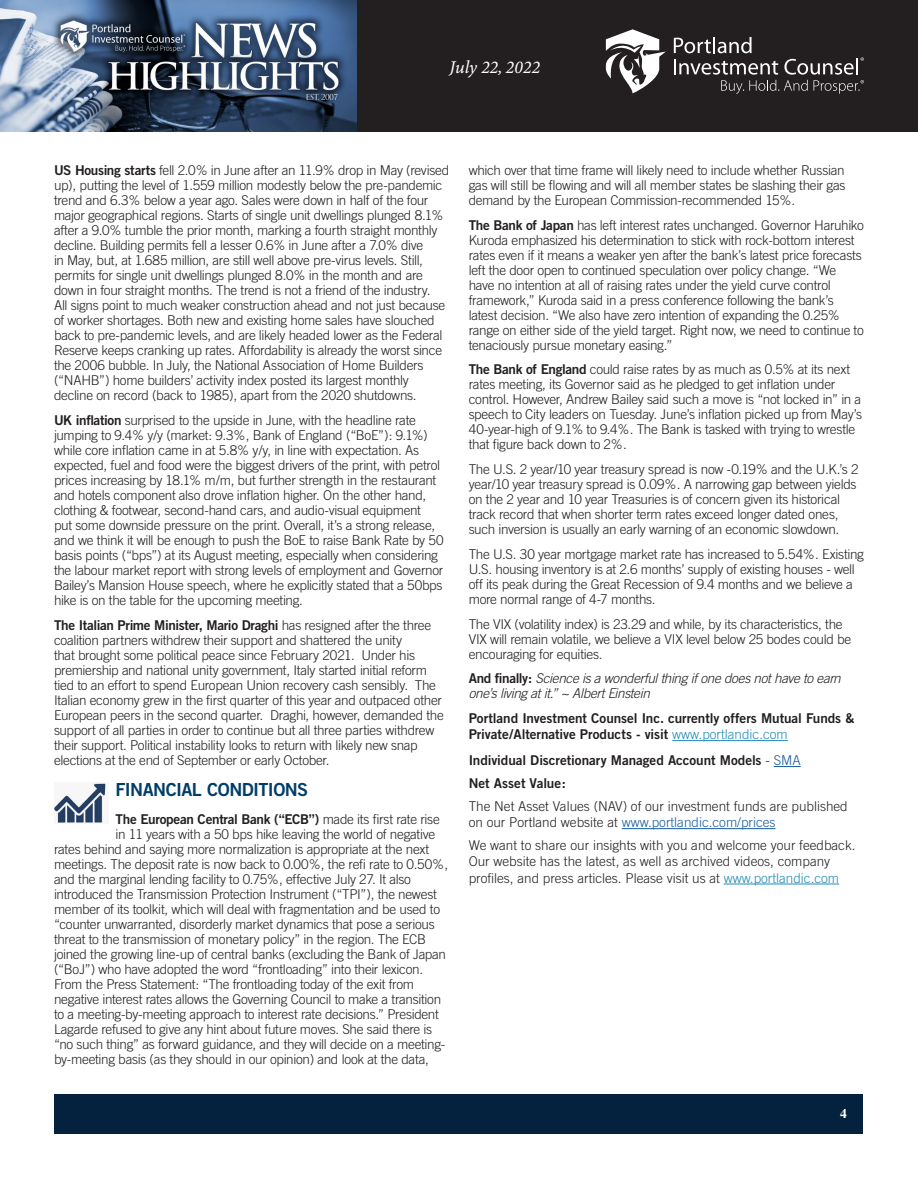
<style>
.page{position:relative;width:918px;height:1188px;background:#fff}
.page>*{position:absolute;margin:0;border:0;box-sizing:border-box;transform-origin:0 0}
.Article_-_Body{font:18px "Trade Gothic Bold Two";letter-spacing:-.03em;color:#003e69}
.t1{font:italic 18px "Minion Variable Concept";color:#fff}
.Article_-_Body-2{font:300 13.5px/15px "Trade Gothic";letter-spacing:-.02em;color:#231f20}
.Article_-_Body-3{font:300 13.5px/16.2px "Trade Gothic";color:#231f20}
.Article_-_Body-4{font:13.5px/16.2px "Trade Gothic Bold Two";letter-spacing:-.005em;color:#231f20}
.Article_-_Body-5{font:italic 300 13.5px/15px "Trade Gothic";letter-spacing:-.025em;color:#231f20}
.Article_-_Body-6{font:13.5px "Trade Gothic Bold Two";letter-spacing:-.025em;color:#231f20}
.t2{font:700 13.5px "Times";color:#fff}
.s1{font-family:"Trade Gothic Bold Two";font-weight:400}
.s2{font-family:"Trade Gothic";font-weight:300}
.s3{font-family:"Trade Gothic Bold Two";font-weight:400;font-style:normal}
.s4{font-family:"Trade Gothic";font-weight:300;color:#218cb6}
.s5{font-family:"Trade Gothic";font-weight:300;color:#175d9e}
.s6{color:#175d9e}
.s7{color:#218cb6}
</style>
<div class="page">
<div style="left:356px;top:0;width:562px;height:132px;background:#231f20"></div>
<img style="left:0;top:0;width:356px;height:132px">
<svg style="left:674px;top:37px;width:190px;height:57px"></svg>
<svg style="left:606px;top:29px;width:60px;height:64px"></svg>
<div style="left:55px;top:1094px;width:808px;height:39px;background:#04213e"></div>
<img style="left:54px;top:783px;width:52px;height:40px">
<hr style="left:672px;top:740px;width:116px;height:1px;background:#218cb6">
<svg style="left:774px;top:766px;width:27px;height:1px"></svg>
<hr style="left:622px;top:828px;width:154px;height:1px;background:#175d9e">
<hr style="left:724px;top:884px;width:115px;height:1px;background:#218cb6">
<h1 class="t1" style="left:450px;top:55px;width:92px">July 22, 2022</h1>
<p class="Article_-_Body-2" style="left:54px;top:163px;width:397px"><span class="s1">US Housing starts</span> fell 2.0% in June after an 11.9% drop in May (revised up), putting the level of 1.559 million modestly below the pre-pandemic trend and 6.3% below a year ago. Sales were down in half of the four major geographical regions. Starts of single unit dwellings plunged 8.1% after a 9.0% tumble the prior month, marking a fourth straight monthly decline. Building permits fell a lesser 0.6% in June after a 7.0% dive<br>in May, but, at 1.685 million, are still well above pre-virus levels. Still, permits for single unit dwellings plunged 8.0% in the month and are down in four straight months. The trend is not a friend of the industry.<br>All signs point to much weaker construction ahead and not just because of worker shortages. Both new and existing home sales have slouched back to pre-pandemic levels, and are likely headed lower as the Federal Reserve keeps cranking up rates. Affordability is already the worst since the 2006 bubble. In July, the National Association of Home Builders (“NAHB”) home builders’ activity index posted its largest monthly decline on record (back to 1985), apart from the 2020 shutdowns.</p>
<p class="Article_-_Body-2" style="left:54px;top:412px;width:391px"><span class="s1">UK inflation</span> surprised to the upside in June, with the headline rate jumping to 9.4% y/y (market: 9.3%, Bank of England (“BoE”): 9.1%) while core inflation came in at 5.8% y/y, in line with expectation. As expected, fuel and food were the biggest drivers of the print, with petrol prices increasing by 18.1% m/m, but further strength in the restaurant and hotels component also drove inflation higher. On the other hand, clothing &amp; footwear, second-hand cars, and audio-visual equipment<br>put some downside pressure on the print. Overall, it’s a strong release, and we think it will be enough to push the BoE to raise Bank Rate by 50 basis points (“bps”) at its August meeting, especially when considering the labour market report with strong levels of employment and Governor Bailey’s Mansion House speech, where he explicitly stated that a 50bps hike is on the table for the upcoming meeting.</p>
<p class="Article_-_Body-2" style="left:54px;top:617px;width:391px"><span class="s1">The Italian Prime Minister, Mario Draghi</span> has resigned after the three coalition partners withdrew their support and shattered the unity<br>that brought some political peace since February 2021. Under his premiership and national unity government, Italy started initial reform tied to an effort to spend European Union recovery cash sensibly. The Italian economy grew in the first quarter of this year and outpaced other European peers in the second quarter. Draghi, however, demanded the support of all parties in order to continue but all three parties withdrew their support. Political instability looks to return with likely new snap elections at the end of September or early October.</p>
<p class="Article_-_Body" style="left:116px;top:778px;width:194px">FINANCIAL CONDITIONS</p>
<p class="Article_-_Body-6" style="left:116px;top:811px;width:326px">The European Central Bank (“ECB”) <span class="s2">made its first rate rise</span></p>
<p class="Article_-_Body-2" style="left:116px;top:827px;width:321px">in 11 years with a 50 bps hike leaving the world of negative</p>
<p class="Article_-_Body-2" style="left:54px;top:842px;width:377px">rates behind and saying more normalization is appropriate at the next</p>
<p class="Article_-_Body-2" style="left:54px;top:857px;width:396px">meetings. The deposit rate is now back to 0.00%, the refi rate to 0.50%,</p>
<p class="Article_-_Body-2" style="left:54px;top:872px;width:358px">and the marginal lending facility to 0.75%, effective July 27. It also</p>
<p class="Article_-_Body-2" style="left:54px;top:887px;width:384px">introduced the Transmission Protection Instrument (“TPI”), the newest</p>
<p class="Article_-_Body-2" style="left:54px;top:902px;width:388px">member of its toolkit, which will deal with fragmentation and be used to</p>
<p class="Article_-_Body-2" style="left:54px;top:917px;width:382px">“counter unwarranted, disorderly market dynamics that pose a serious</p>
<p class="Article_-_Body-2" style="left:54px;top:932px;width:374px">threat to the transmission of monetary policy” in the region. The ECB</p>
<p class="Article_-_Body-2" style="left:54px;top:947px;width:394px">joined the growing line-up of central banks (excluding the Bank of Japan</p>
<p class="Article_-_Body-2" style="left:54px;top:962px;width:371px">(“BoJ”) who have adopted the word “frontloading” into their lexicon.</p>
<p class="Article_-_Body-2" style="left:54px;top:977px;width:362px">From the Press Statement: “The frontloading today of the exit from</p>
<p class="Article_-_Body-2" style="left:54px;top:992px;width:389px">negative interest rates allows the Governing Council to make a transition</p>
<p class="Article_-_Body-2" style="left:54px;top:1007px;width:386px">to a meeting-by-meeting approach to interest rate decisions.” President</p>
<p class="Article_-_Body-2" style="left:54px;top:1022px;width:380px">Lagarde refused to give any hint about future moves. She said there is</p>
<p class="Article_-_Body-2" style="left:54px;top:1037px;width:393px">“no such thing” as forward guidance, and they will decide on a meeting-</p>
<p class="Article_-_Body-2" style="left:54px;top:1052px;width:376px">by-meeting basis (as they should in our opinion) and look at the data,</p>
<p class="Article_-_Body-2" style="left:469px;top:162px;width:378px;text-align:justify">which over that time frame will likely need to include whether Russian gas will still be flowing and will all member states be slashing their gas demand by the European Commission-recommended 15%.</p>
<p class="Article_-_Body-2" style="left:469px;top:217px;width:397px"><span class="s1">The Bank of Japan</span> has left interest rates unchanged. Governor Haruhiko Kuroda emphasized his determination to stick with rock-bottom interest rates even if it means a weaker yen after the bank’s latest price forecasts left the door open to continued speculation over policy change. “We have no intention at all of raising rates under the yield curve control framework,” Kuroda said in a press conference following the bank’s latest decision. “We also have zero intention of expanding the 0.25% range on either side of the yield target. Right now, we need to continue to tenaciously pursue monetary easing.”</p>
<p class="Article_-_Body-2" style="left:469px;top:362px;width:395px"><span class="s1">The Bank of England</span> could raise rates by as much as 0.5% at its next rates meeting, its Governor said as he pledged to get inflation under control. However, Andrew Bailey said such a move is “not locked in” in a speech to City leaders on Tuesday. June’s inflation picked up from May’s 40-year-high of 9.1% to 9.4%. The Bank is tasked with trying to wrestle that figure back down to 2%.</p>
<p class="Article_-_Body-2" style="left:469px;top:462px;width:391px">The U.S. 2 year/10 year treasury spread is now -0.19% and the U.K.’s 2 year/10 year treasury spread is 0.09%. A narrowing gap between yields on the 2 year and 10 year Treasuries is of concern given its historical track record that when shorter term rates exceed longer dated ones, such inversion is usually an early warning of an economic slowdown.</p>
<p class="Article_-_Body-2" style="left:469px;top:546px;width:397px">The U.S. 30 year mortgage market rate has increased to 5.54%. Existing U.S. housing inventory is at 2.6 months’ supply of existing houses - well off its peak during the Great Recession of 9.4 months and we believe a more normal range of 4-7 months.</p>
<p class="Article_-_Body-2" style="left:469px;top:616px;width:384px">The VIX (volatility index) is 23.29 and while, by its characteristics, the<br>VIX will remain volatile, we believe a VIX level below 25 bodes could be encouraging for equities.</p>
<p class="Article_-_Body-5" style="left:469px;top:671px;width:373px"><span class="s3">And finally:</span> Science is a wonderful thing if one does not have to earn one’s living at it.” ~ Albert Einstein</p>
<p class="Article_-_Body-4" style="left:469px;top:710px;width:387px">Portland Investment Counsel Inc. currently offers Mutual Funds &amp;<br>Private/Alternative Products - visit <span class="s4">www.portlandic.com</span></p>
<p class="Article_-_Body-4" style="left:469px;top:752px;width:333px">Individual Discretionary Managed Account Models <span class="s2">-</span> <span class="s5">SMA</span></p>
<p class="Article_-_Body-4" style="left:469px;top:775px;width:99px">Net Asset Value:</p>
<p class="Article_-_Body-3" style="left:469px;top:798px;width:381px">The Net Asset Values (NAV) of our investment funds are published on our Portland website at <span class="s6">www.portlandic.com/prices</span></p>
<p class="Article_-_Body-3" style="left:469px;top:837px;width:388px">We want to share our insights with you and welcome your feedback.<br>Our website has the latest, as well as archived videos, company profiles, and press articles. Please visit us at <span class="s7">www.portlandic.com</span></p>
<p class="t2" style="left:840px;top:1100px;width:8px">4</p>
</div>
